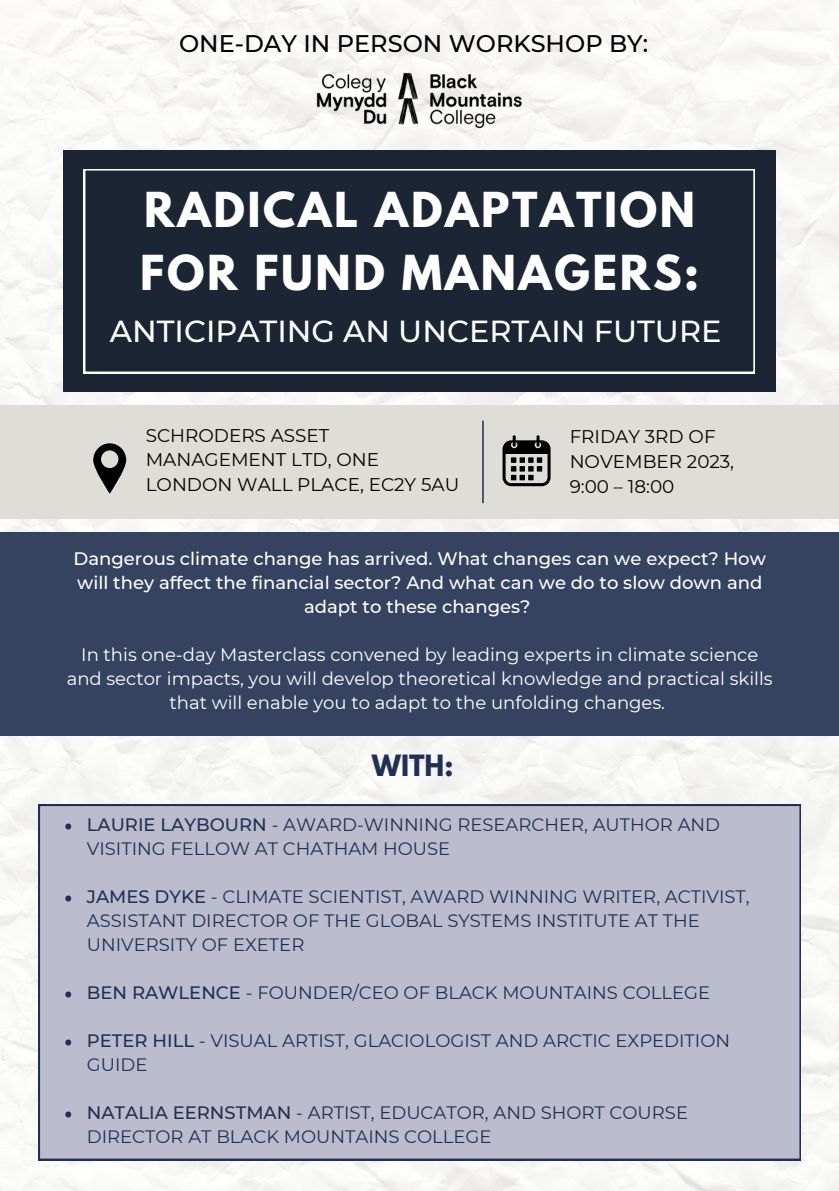
<style>
.page{position:relative;width:839px;height:1191px;background:#fff}
.page>*{position:absolute;margin:0;border:0;box-sizing:border-box;transform-origin:0 0}
.t1{font:700 42.6px/63px "League Spartan";letter-spacing:.06em;color:#fff}
.t2{font:500 30.4px "Montserrat";color:#fefffe}
.t3{font:700 26px "League Spartan";color:#203052}
.t4{font:500 24px "Montserrat";color:#000}
.t5{font:18.4px/24.8px "Montserrat";color:#000}
.t6{font:18px/24px "Montserrat";color:#203052}
.t7{font:18px/24px "Montserrat";color:#fff;text-align:center}
.t8{font:500 18px/24px "Montserrat";color:#fff;text-align:center}
.s1{font-weight:500}
</style>
<div class="page">
<img style="left:0;top:0;width:838px;height:1191px">
<div style="left:64px;top:151px;width:711px;height:241px;background:#1b2534"></div>
<svg style="left:84px;top:169px;width:670px;height:204px"></svg>
<div style="left:0;top:532px;width:838px;height:204px;background:#354360"></div>
<div style="left:39px;top:805px;width:762px;height:355px;background:#bbbccd"></div>
<div style="left:0;top:406px;width:838px;height:113px;background:#dfddd8"></div>
<svg style="left:93px;top:443px;width:33px;height:51px"></svg>
<svg style="left:502px;top:435px;width:48px;height:51px"></svg>
<img style="left:301px;top:60px;width:232px;height:76px">
<hr style="left:482px;top:421px;width:1px;height:82px;background:#203052">
<svg style="left:65px;top:824px;width:6px;height:6px"></svg>
<svg style="left:65px;top:896px;width:6px;height:6px"></svg>
<svg style="left:65px;top:992px;width:6px;height:6px"></svg>
<svg style="left:65px;top:1040px;width:6px;height:6px"></svg>
<svg style="left:65px;top:1112px;width:6px;height:6px"></svg>
<p class="t4" style="left:179px;top:29px;width:470px">ONE-DAY IN PERSON WORKSHOP BY:</p>
<p class="t1" style="left:140px;top:184px;width:560px">RADICAL ADAPTATION<br>FOR FUND MANAGERS:</p>
<p class="t2" style="left:110px;top:313px;width:613px">ANTICIPATING AN UNCERTAIN FUTURE</p>
<p class="t5" style="left:146px;top:423px;width:315px">SCHRODERS ASSET<br>MANAGEMENT LTD, ONE<br>LONDON WALL PLACE, EC2Y 5AU</p>
<p class="t5" style="left:569px;top:424px;width:166px">FRIDAY 3RD OF<br>NOVEMBER 2023,<br>9:00 – 18:00</p>
<p class="t8" style="left:74px;top:547px;width:694px">Dangerous climate change has arrived. What changes can we expect? How will they affect the financial sector? And what can we do to slow down and adapt to these changes?</p>
<p class="t7" style="left:67px;top:643px;width:707px">In this one-day Masterclass convened by leading experts in climate science and sector impacts, you will develop theoretical knowledge and practical skills that will enable you to adapt to the unfolding changes.</p>
<p class="t3" style="left:372px;top:753px;width:83px">WITH:</p>
<p class="t6" style="left:87px;top:813px;width:634px"><span class="s1">LAURIE LAYBOURN</span> - AWARD-WINNING RESEARCHER, AUTHOR AND<br>VISITING FELLOW AT CHATHAM HOUSE</p>
<p class="t6" style="left:87px;top:885px;width:664px"><span class="s1">JAMES DYKE</span> - CLIMATE SCIENTIST, AWARD WINNING WRITER, ACTIVIST,<br>ASSISTANT DIRECTOR OF THE GLOBAL SYSTEMS INSTITUTE AT THE<br>UNIVERSITY OF EXETER</p>
<p class="t6" style="left:87px;top:981px;width:624px"><span class="s1">BEN RAWLENCE</span> - FOUNDER/CEO OF BLACK MOUNTAINS COLLEGE</p>
<p class="t6" style="left:87px;top:1029px;width:644px"><span class="s1">PETER HILL</span> - VISUAL ARTIST, GLACIOLOGIST AND ARCTIC EXPEDITION<br>GUIDE</p>
<p class="t6" style="left:87px;top:1101px;width:602px"><span class="s1">NATALIA EERNSTMAN</span> - ARTIST, EDUCATOR, AND SHORT COURSE<br>DIRECTOR AT BLACK MOUNTAINS COLLEGE</p>
</div>
